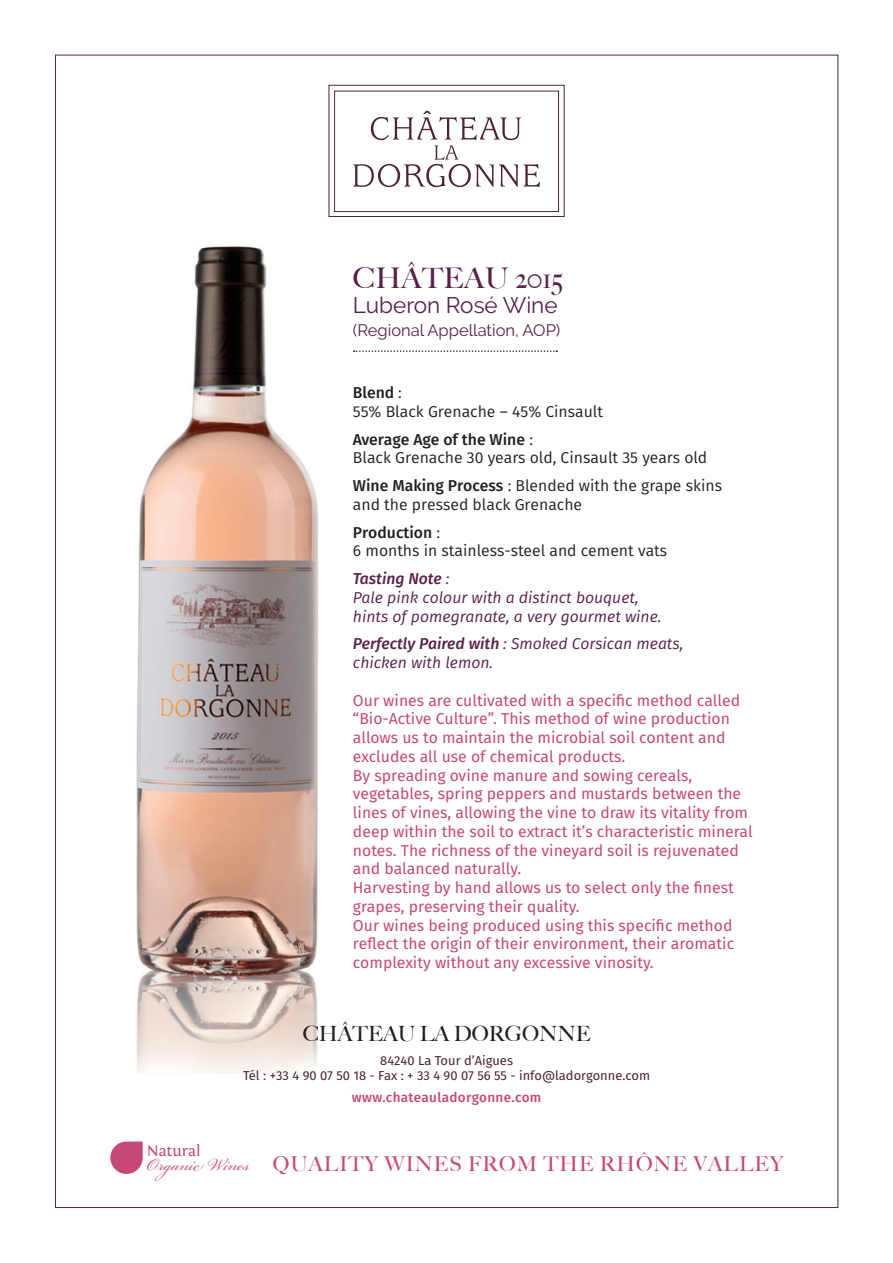
<style>
.page{position:relative;width:893px;height:1263px;background:#fff}
.page>*{position:absolute;margin:0;border:0;box-sizing:border-box;transform-origin:0 0}
.t1{font:500 28.5px "Big Caslon";letter-spacing:.015em;color:#592049}
.t2{font:27.15px "Bickham Script Pro";color:#cc6184}
.t3{font:22.5px "Raleway";color:#592049}
.t4{font:500 21px "Big Caslon";color:#231f20}
.t5{font:500 20.4px "Big Caslon";letter-spacing:.05em;color:#c64877}
.t6{font:16.5px "Raleway";color:#592049}
.t7{font:15.9px "Fontin";color:#c64877}
.t8{font:15.75px/18.8px "Fira Sans";color:#c64877}
.t9{font:15.75px/18.8px "Fira Sans";color:#231f20}
.t10{font:italic 15.75px/18.8px "Fira Sans";color:#592049}
.t11{font:500 15.75px "Fira Sans";color:#231f20}
.t12{font:italic 500 15.75px "Fira Sans";color:#592049}
.t13{font:500 13.5px "Fira Sans";letter-spacing:.025em;color:#c64877}
.t14{font:12.9px "Fira Sans";color:#4b2331}
.s1{font-weight:500}
.s2{font-weight:400}
</style>
<div class="page">
<img style="left:136px;top:246px;width:182px;height:828px">
<svg style="left:354px;top:350px;width:203px;height:2px"></svg>
<div style="left:329px;top:85px;width:235px;height:132px;background:linear-gradient(to bottom,#fcfbfb,#fbfbfb)"></div>
<div style="left:329px;top:85px;width:235px;height:132px;border:1px solid #4b2331"></div>
<div style="left:334px;top:91px;width:225px;height:121px;background:#fff;border:1px solid #4b2331"></div>
<svg style="left:353px;top:111px;width:187px;height:76px"></svg>
<svg style="left:110px;top:1141px;width:33px;height:33px"></svg>
<p class="t1" style="left:353px;top:261px;width:211px">CHÂTEAU 2015</p>
<p class="t3" style="left:353px;top:292px;width:206px">Luberon Rosé Wine</p>
<p class="t6" style="left:353px;top:320px;width:209px">(Regional Appellation, AOP)</p>
<p class="t9" style="left:353px;top:383px;width:252px"><span class="s1">Blend</span> :<br>55% Black Grenache – 45% Cinsault</p>
<p class="t11" style="left:353px;top:426px;width:182px">Average Age of the Wine <span class="s2">:</span></p>
<p class="t9" style="left:353px;top:444px;width:371px;line-height:27.8px">Black Grenache 30 years old, Cinsault 35 years old<br><span class="s1">Wine Making Process</span> : Blended with the grape skins</p>
<p class="t9" style="left:353px;top:495px;width:231px">and the pressed black Grenache</p>
<p class="t9" style="left:353px;top:522px;width:316px"><span class="s1">Production</span> :<br>6 months in stainless-steel and cement vats</p>
<p class="t12" style="left:353px;top:566px;width:98px">Tasting Note <span class="s2">:</span></p>
<p class="t10" style="left:353px;top:588px;width:310px">Pale pink colour with a distinct bouquet, hints of pomegranate, a very gourmet wine.</p>
<p class="t10" style="left:353px;top:634px;width:332px"><span class="s1">Perfectly Paired with</span> : Smoked Corsican meats, chicken with lemon.</p>
<p class="t8" style="left:353px;top:690px;width:389px">Our wines are cultivated with a specific method called “Bio-Active Culture”. This method of wine production allows us to maintain the microbial soil content and excludes all use of chemical products.</p>
<p class="t8" style="left:353px;top:765px;width:401px">By spreading ovine manure and sowing cereals, vegetables, spring peppers and mustards between the lines of vines, allowing the vine to draw its vitality from deep within the soil to extract it’s characteristic mineral notes. The richness of the vineyard soil is rejuvenated and balanced naturally.</p>
<p class="t8" style="left:353px;top:878px;width:382px">Harvesting by hand allows us to select only the finest grapes, preserving their quality.</p>
<p class="t8" style="left:353px;top:915px;width:383px;text-align:justify">Our wines being produced using this specific method reflect the origin of their environment, their aromatic complexity without any excessive vinosity.</p>
<p class="t4" style="left:303px;top:1021px;width:289px">CHÂTEAU LA DORGONNE</p>
<p class="t14" style="left:380px;top:1050px;width:134px">84240 La Tour d’Aigues</p>
<p class="t14" style="left:243px;top:1065px;width:408px">Tél : +33 4 90 07 50 18 - Fax : + 33 4 90 07 56 55 - info@ladorgonne.com</p>
<p class="t13" style="left:352px;top:1086px;width:191px">www.chateauladorgonne.com</p>
<p class="t7" style="left:147px;top:1142px;width:55px">Natural</p>
<p class="t2" style="left:147px;top:1145px;width:104px">Organic Wines</p>
<p class="t5" style="left:273px;top:1152px;width:512px">QUALITY WINES FROM THE RHÔNE VALLEY</p>
</div>
